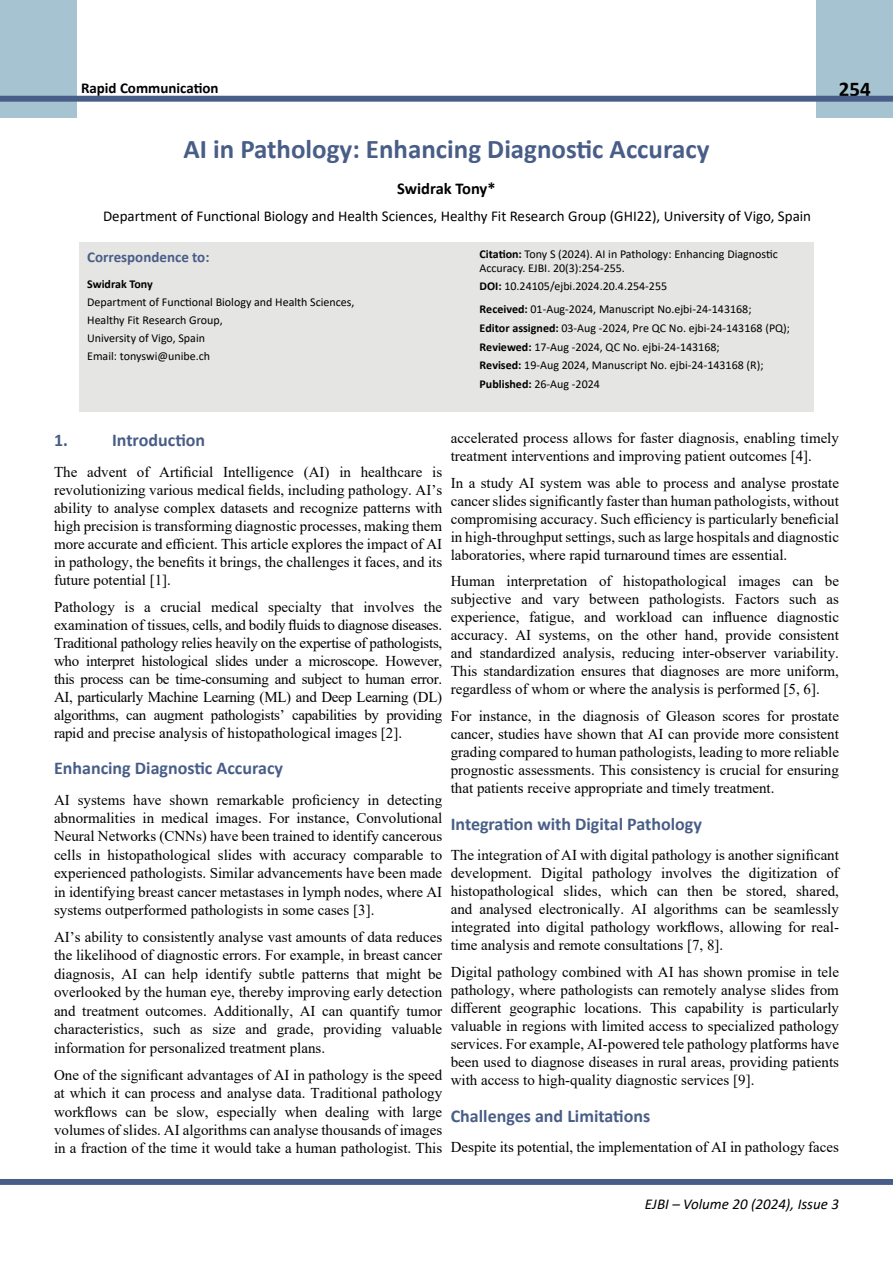
<style>
.page{position:relative;width:893px;height:1263px;background:#fff}
.page>*{position:absolute;margin:0;border:0;box-sizing:border-box;transform-origin:0 0}
.t1{font:700 27px "Calibri";color:#495e87}
.t2{font:700 21px "Calibri";color:#000}
.t3{font:700 18px "Calibri";color:#495e87}
.t4{font:700 16.5px "Calibri";color:#000}
.t5{font:15px/18px "Times New Roman";color:#000;text-align:justify}
.t6{font:15px "Calibri";color:#000}
.t7{font:italic 15px "Calibri";color:#000}
.t8{font:700 15px "Calibri";color:#000}
.t9{font:700 15px "Calibri";color:#495e87}
.t10{font:12px/18.6px "Calibri";color:#000}
.t11{font:700 12px "Calibri";color:#000}
.s1{font-weight:700}
</style>
<div class="page">
<div style="left:0;top:1179px;width:893px;height:6px;background:#485e88"></div>
<div style="left:0;top:0;width:76px;height:118px;background:#a5c3d1"></div>
<div style="left:816px;top:0;width:77px;height:118px;background:#a5c3d1"></div>
<div style="left:0;top:96px;width:893px;height:6px;background:#485e88"></div>
<div style="left:79px;top:242px;width:735px;height:170px;background:#e5e5e4"></div>
<p class="t8" style="left:81px;top:77px;width:139px">Rapid Communication</p>
<h2 class="t2" style="left:839px;top:74px;width:33px">254</h2>
<h1 class="t1" style="left:183px;top:130px;width:528px">AI in Pathology: Enhancing Diagnostic Accuracy</h1>
<p class="t4" style="left:397px;top:177px;width:100px">Swidrak Tony*</p>
<p class="t6" style="left:103px;top:206px;width:710px">Department of Functional Biology and Health Sciences, Healthy Fit Research Group (GHI22), University of Vigo, Spain</p>
<p class="t10" style="left:480px;top:246px;width:300px;line-height:14.4px"><span class="s1">Citation:</span> Tony S (2024). AI in Pathology: Enhancing Diagnostic<br>Accuracy. EJBI. 20(3):254-255.</p>
<p class="t10" style="left:480px;top:275px;width:274px;line-height:23px"><span class="s1">DOI:</span> 10.24105/ejbi.2024.20.4.254-255<br><span class="s1">Received:</span> 01-Aug-2024, Manuscript No.ejbi-24-143168;</p>
<p class="t10" style="left:480px;top:318px;width:312px"><span class="s1">Editor assigned:</span> 03-Aug -2024, Pre QC No. ejbi-24-143168 (PQ); <span class="s1">Reviewed:</span> 17-Aug -2024, QC No. ejbi-24-143168;<br><span class="s1">Revised:</span> 19-Aug 2024, Manuscript No. ejbi-24-143168 (R); <span class="s1">Published:</span> 26-Aug -2024</p>
<p class="t9" style="left:87px;top:246px;width:124px">Correspondence to:</p>
<p class="t11" style="left:87px;top:276px;width:67px">Swidrak Tony</p>
<p class="t10" style="left:87px;top:293px;width:269px;line-height:18px">Department of Functional Biology and Health Sciences, Healthy Fit Research Group,<br>University of Vigo, Spain<br>Email: tonyswi@unibe.ch</p>
<p class="t3" style="left:54px;top:428px;width:15px">1.</p>
<p class="t3" style="left:112px;top:428px;width:95px">Introduction</p>
<p class="t5" style="left:54px;top:463px;width:390px">The advent of Artificial Intelligence (AI) in healthcare is revolutionizing various medical fields, including pathology. AI’s ability to analyse complex datasets and recognize patterns with high precision is transforming diagnostic processes, making them more accurate and efficient. This article explores the impact of AI in pathology, the benefits it brings, the challenges it faces, and its future potential [1].</p>
<p class="t5" style="left:54px;top:597px;width:390px">Pathology is a crucial medical specialty that involves the examination of tissues, cells, and bodily fluids to diagnose diseases.<br>Traditional pathology relies heavily on the expertise of pathologists, who interpret histological slides under a microscope. However, this process can be time-consuming and subject to human error.<br>AI, particularly Machine Learning (ML) and Deep Learning (DL) algorithms, can augment pathologists’ capabilities by providing rapid and precise analysis of histopathological images [2].</p>
<p class="t3" style="left:54px;top:756px;width:231px">Enhancing Diagnostic Accuracy</p>
<p class="t5" style="left:54px;top:790px;width:390px">AI systems have shown remarkable proficiency in detecting abnormalities in medical images. For instance, Convolutional Neural Networks (CNNs) have been trained to identify cancerous cells in histopathological slides with accuracy comparable to experienced pathologists. Similar advancements have been made in identifying breast cancer metastases in lymph nodes, where AI systems outperformed pathologists in some cases [3].</p>
<p class="t5" style="left:54px;top:927px;width:390px;line-height:18.5px">AI’s ability to consistently analyse vast amounts of data reduces the likelihood of diagnostic errors. For example, in breast cancer diagnosis, AI can help identify subtle patterns that might be overlooked by the human eye, thereby improving early detection and treatment outcomes. Additionally, AI can quantify tumor characteristics, such as size and grade, providing valuable information for personalized treatment plans.</p>
<p class="t5" style="left:54px;top:1065px;width:390px;line-height:18.5px">One of the significant advantages of AI in pathology is the speed at which it can process and analyse data. Traditional pathology workflows can be slow, especially when dealing with large volumes of slides. AI algorithms can analyse thousands of images in a fraction of the time it would take a human pathologist. This</p>
<p class="t5" style="left:451px;top:429px;width:390px">accelerated process allows for faster diagnosis, enabling timely treatment interventions and improving patient outcomes [4].</p>
<p class="t5" style="left:451px;top:473px;width:390px">In a study AI system was able to process and analyse prostate cancer slides significantly faster than human pathologists, without compromising accuracy. Such efficiency is particularly beneficial in high-throughput settings, such as large hospitals and diagnostic laboratories, where rapid turnaround times are essential.</p>
<p class="t5" style="left:451px;top:572px;width:390px">Human interpretation of histopathological images can be subjective and vary between pathologists. Factors such as experience, fatigue, and workload can influence diagnostic accuracy. AI systems, on the other hand, provide consistent and standardized analysis, reducing inter-observer variability.<br>This standardization ensures that diagnoses are more uniform, regardless of whom or where the analysis is performed [5, 6].</p>
<p class="t5" style="left:451px;top:706px;width:390px">For instance, in the diagnosis of Gleason scores for prostate cancer, studies have shown that AI can provide more consistent grading compared to human pathologists, leading to more reliable prognostic assessments. This consistency is crucial for ensuring that patients receive appropriate and timely treatment.</p>
<p class="t3" style="left:451px;top:811px;width:253px">Integration with Digital Pathology</p>
<p class="t5" style="left:451px;top:846px;width:390px">The integration of AI with digital pathology is another significant development. Digital pathology involves the digitization of histopathological slides, which can then be stored, shared, and analysed electronically. AI algorithms can be seamlessly integrated into digital pathology workflows, allowing for real&shy;time analysis and remote consultations [7, 8].</p>
<p class="t5" style="left:451px;top:962px;width:390px">Digital pathology combined with AI has shown promise in tele pathology, where pathologists can remotely analyse slides from different geographic locations. This capability is particularly valuable in regions with limited access to specialized pathology services. For example, AI-powered tele pathology platforms have been used to diagnose diseases in rural areas, providing patients with access to high-quality diagnostic services [9].</p>
<p class="t3" style="left:451px;top:1103px;width:201px">Challenges and Limitations</p>
<p class="t5" style="left:451px;top:1138px;width:390px">Despite its potential, the implementation of AI in pathology faces</p>
<p class="t7" style="left:645px;top:1193px;width:196px">EJBI – Volume 20 (2024), Issue 3</p>
</div>
